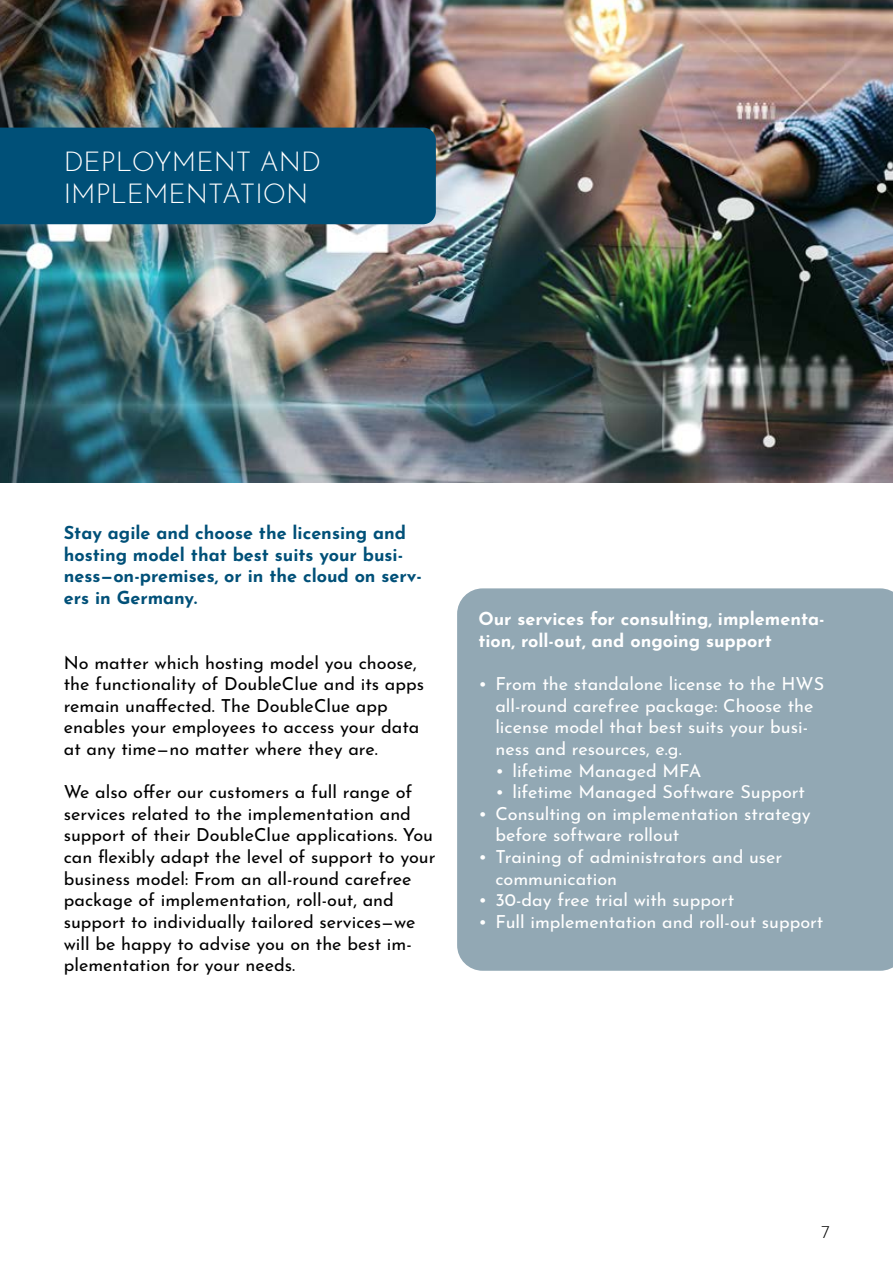
<style>
.page{position:relative;width:893px;height:1263px;background:#fff}
.page>*{position:absolute;margin:0;border:0;box-sizing:border-box;transform-origin:0 0}
.t1{font:300 27px/32.4px "Josefin Sans";color:#fff}
.Text-Block_DC{font:18px/21.6px "Josefin Sans";color:#000}
.t2{font:18px/21.6px "Josefin Sans";color:#fff}
.Einleitung_DC{font:700 18px/21.6px "Josefin Sans";color:#005078}
.t3{font:700 18px/21.6px "Josefin Sans";color:#fff}
.t4{font:300 18px "Josefin Sans";color:#000}
</style>
<div class="page">
<img style="left:0;top:0;width:893px;height:482px">
<div style="left:0;top:128px;width:436px;height:96px;background:#005078"></div>
<div style="left:457px;top:588px;width:436px;height:383px;background:#92a8b4"></div>
<p class="t1" style="left:64px;top:142px;width:259px">DEPLOYMENT AND<br>IMPLEMENTATION</p>
<p class="Einleitung_DC" style="left:64px;top:519px;width:360px">Stay agile and choose the licensing and hosting model that best suits your busi&shy;ness—on-premises, or in the cloud on serv&shy;ers in Germany.</p>
<p class="Text-Block_DC" style="left:64px;top:649px;width:362px">No matter which hosting model you choose, the functionality of DoubleClue and its apps remain unaffected. The DoubleClue app enables your employees to access your data at any time—no matter where they are.</p>
<p class="Text-Block_DC" style="left:64px;top:779px;width:373px">We also offer our customers a full range of services related to the implementation and support of their DoubleClue applications. You can flexibly adapt the level of support to your business model: From an all-round carefree package of implementation, roll-out, and support to individually tailored services—we will be happy to advise you on the best im&shy;plementation for your needs.</p>
<p class="t3" style="left:478px;top:606px;width:348px">Our services for consulting, implementa&shy;tion, roll-out, and ongoing support</p>
<p class="t2" style="left:495px;top:671px;width:330px;text-indent:-17px">• From the standalone license to the HWS all-round carefree package: Choose the license model that best suits your busi&shy;ness and resources, e.g.</p>
<p class="t2" style="left:495px;top:757px;width:207px">• lifetime Managed MFA</p>
<p class="t2" style="left:495px;top:779px;width:311px">• lifetime Managed Software Support</p>
<p class="t2" style="left:495px;top:800px;width:317px;text-indent:-17px">• Consulting on implementation strategy before software rollout</p>
<p class="t2" style="left:495px;top:844px;width:288px;text-indent:-17px">• Training of administrators and user communication</p>
<p class="t2" style="left:478px;top:887px;width:257px">• 30-day free trial with support</p>
<p class="t2" style="left:478px;top:908px;width:347px">• Full implementation and roll-out support</p>
<p class="t4" style="left:822px;top:1217px;width:10px">7</p>
</div>
